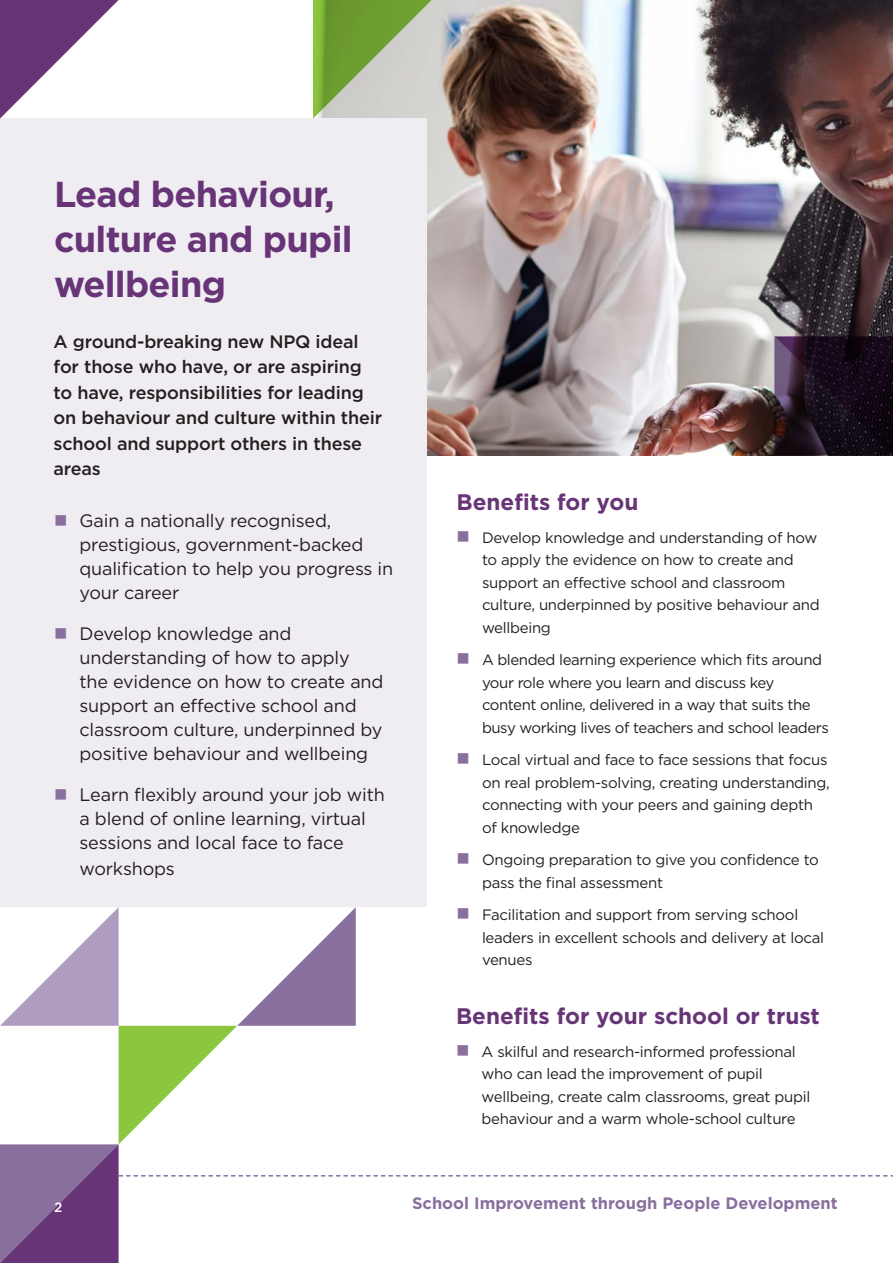
<style>
.page{position:relative;width:893px;height:1263px;background:#fff}
.page>*{position:absolute;margin:0;border:0;box-sizing:border-box;transform-origin:0 0}
.t1{font:700 36px/45px "Gotham";letter-spacing:-.02em;color:#673577}
.Sub_1{font:700 22.5px "Gotham";color:#673577}
.t2{font:18px/24px "Gotham";letter-spacing:-.01em;color:#231f20}
.Body_2{font:500 18px/25.5px "Gotham";letter-spacing:-.01em;color:#231f20}
.t3{font:700 16.5px "Gotham";color:#896f9e}
.Body_2-2{font:15px/22.5px "Gotham";letter-spacing:-.02em;color:#231f20}
.t4{font:500 13.5px "Gotham";color:#fff}
.s1{color:#896f9e}
</style>
<div class="page">
<img style="left:427px;top:0;width:466px;height:455px">
<div style="left:0;top:119px;width:427px;height:788px;background:#efecf2"></div>
<svg style="left:0;top:0;width:119px;height:119px"></svg>
<svg style="left:774px;top:336px;width:119px;height:119px"></svg>
<svg style="left:313px;top:0;width:119px;height:119px"></svg>
<svg style="left:0;top:907px;width:893px;height:356px"></svg>
<p class="t1" style="left:54px;top:172px;width:300px">Lead behaviour, culture and pupil wellbeing</p>
<p class="Body_2" style="left:54px;top:328px;width:330px">A ground-breaking new NPQ ideal for those who have, or are aspiring to have, responsibilities for leading on behaviour and culture within their school and support others in these areas</p>
<p class="t2" style="left:80px;top:508px;width:315px;text-indent:-26px"><span class="s1">■</span> Gain a nationally recognised, prestigious, government-backed qualification to help you progress in your career</p>
<p class="t2" style="left:80px;top:621px;width:305px;text-indent:-26px"><span class="s1">■</span> Develop knowledge and understanding of how to apply<br>the evidence on how to create and support an effective school and classroom culture, underpinned by positive behaviour and wellbeing</p>
<p class="t2" style="left:80px;top:782px;width:307px;line-height:24.5px;text-indent:-26px"><span class="s1">■</span> Learn flexibly around your job with a blend of online learning, virtual sessions and local face to face workshops</p>
<p class="Sub_1" style="left:456px;top:487px;width:183px">Benefits for you</p>
<p class="Body_2-2" style="left:482px;top:526px;width:339px;text-indent:-26px"><span class="s1">■</span> Develop knowledge and understanding of how to apply the evidence on how to create and support an effective school and classroom culture, underpinned by positive behaviour and wellbeing</p>
<p class="Body_2-2" style="left:482px;top:648px;width:348px;text-indent:-26px"><span class="s1">■</span> A blended learning experience which fits around your role where you learn and discuss key content online, delivered in a way that suits the busy working lives of teachers and school leaders</p>
<p class="Body_2-2" style="left:482px;top:748px;width:349px;text-indent:-26px"><span class="s1">■</span> Local virtual and face to face sessions that focus on real problem-solving, creating understanding, connecting with your peers and gaining depth of knowledge</p>
<p class="Body_2-2" style="left:482px;top:848px;width:338px;text-indent:-26px"><span class="s1">■</span> Ongoing preparation to give you confidence to pass the final assessment</p>
<p class="Body_2-2" style="left:482px;top:903px;width:344px;text-indent:-26px"><span class="s1">■</span> Facilitation and support from serving school leaders in excellent schools and delivery at local venues</p>
<p class="Sub_1" style="left:456px;top:1001px;width:365px">Benefits for your school or trust</p>
<p class="Body_2-2" style="left:482px;top:1040px;width:330px;text-indent:-26px"><span class="s1">■</span> A skilful and research-informed professional who can lead the improvement of pupil wellbeing, create calm classrooms, great pupil behaviour and a warm whole-school culture</p>
<p class="t4" style="left:54px;top:1198px;width:10px">2</p>
<p class="t3" style="left:412px;top:1192px;width:427px">School Improvement through People Development</p>
</div>
